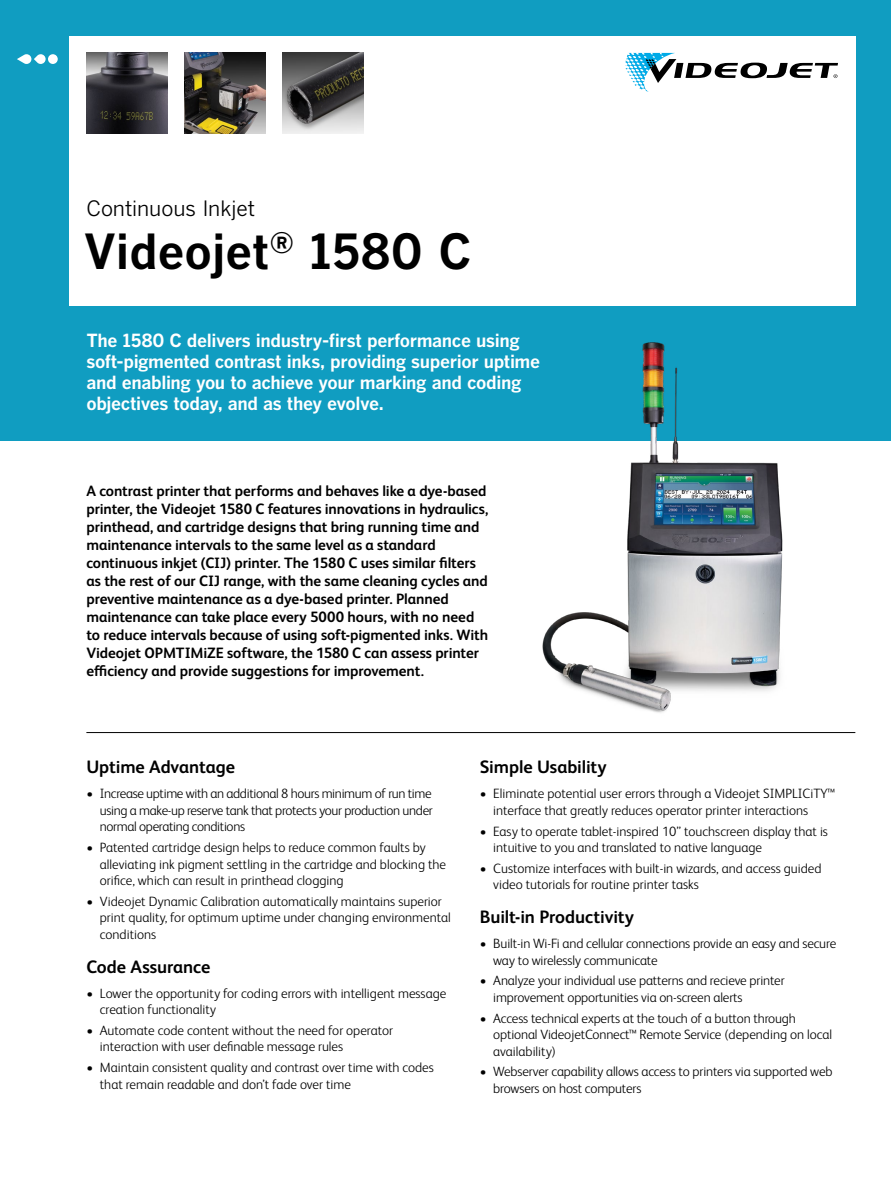
<style>
.page{position:relative;width:891px;height:1188px;background:#fff}
.page>*{position:absolute;margin:0;border:0;box-sizing:border-box;transform-origin:0 0}
.t1{font:700 48px "Benton Gothic";color:#000}
.t2{font:21px "Benton Gothic";letter-spacing:-.01em;color:#000}
.t3{font:700 18px/21px "Benton Gothic";letter-spacing:-.02em;color:#fff}
.t4{font:700 18px "FS Albert Pro";letter-spacing:-.005em;color:#000}
.t5{font:700 15px/18px "FS Albert Pro";letter-spacing:-.005em;color:#000}
.t6{font:300 13.5px/16.5px "FS Albert Pro";color:#000}
</style>
<div class="page">
<div style="left:0;top:0;width:891px;height:441px;background:#109dc1"></div>
<div style="left:69px;top:36px;width:786px;height:270px;background:#fff"></div>
<div style="left:48px;top:54px;width:10px;height:10px;background:#fff;border-radius:50%"></div>
<svg style="left:17px;top:54px;width:29px;height:10px"></svg>
<hr style="left:86px;top:732px;width:769px;height:1px;background:#000">
<svg style="left:625px;top:53px;width:213px;height:39px"></svg>
<img style="left:542px;top:342px;width:241px;height:371px">
<img style="left:185px;top:53px;width:81px;height:81px">
<img style="left:283px;top:53px;width:81px;height:81px">
<svg style="left:86px;top:53px;width:81px;height:81px"></svg>
<img style="left:87px;top:53px;width:80px;height:80px">
<h2 class="t2" style="left:86px;top:197px;width:170px">Continuous Inkjet</h2>
<h1 class="t1" style="left:84px;top:224px;width:390px">Videojet<sup>®</sup> 1580 C</h1>
<h3 class="t3" style="left:86px;top:331px;width:455px">The 1580 C delivers industry-first performance using soft-pigmented contrast inks, providing superior uptime and enabling you to achieve your marking and coding objectives today, and as they evolve.</h3>
<p class="t5" style="left:86px;top:481px;width:404px">A contrast printer that performs and behaves like a dye-based printer, the Videojet 1580 C features innovations in hydraulics, printhead, and cartridge designs that bring running time and maintenance intervals to the same level as a standard continuous inkjet (CIJ) printer. The 1580 C uses similar filters as the rest of our CIJ range, with the same cleaning cycles and preventive maintenance as a dye-based printer. Planned maintenance can take place every 5000 hours, with no need to reduce intervals because of using soft-pigmented inks. With Videojet OPMTIMiZE software, the 1580 C can assess printer efficiency and provide suggestions for improvement.</p>
<h3 class="t4" style="left:86px;top:755px;width:150px">Uptime Advantage</h3>
<p class="t6" style="left:100px;top:785px;width:335px;text-align:justify;text-indent:-14px">• Increase uptime with an additional 8 hours minimum of run time using a make-up reserve tank that protects your production under normal operating conditions</p>
<p class="t6" style="left:100px;top:838px;width:348px;text-indent:-14px">• Patented cartridge design helps to reduce common faults by alleviating ink pigment settling in the cartridge and blocking the orifice, which can result in printhead clogging</p>
<p class="t6" style="left:100px;top:892px;width:352px;text-indent:-14px">• Videojet Dynamic Calibration automatically maintains superior print quality, for optimum uptime under changing environmental conditions</p>
<h3 class="t4" style="left:86px;top:954px;width:125px">Code Assurance</h3>
<p class="t6" style="left:100px;top:984px;width:348px;text-indent:-14px">• Lower the opportunity for coding errors with intelligent message creation functionality</p>
<p class="t6" style="left:100px;top:1021px;width:295px;text-indent:-14px">• Automate code content without the need for operator interaction with user definable message rules</p>
<p class="t6" style="left:100px;top:1059px;width:336px;text-indent:-14px">• Maintain consistent quality and contrast over time with codes that remain readable and don’t fade over time</p>
<h3 class="t4" style="left:480px;top:755px;width:128px">Simple Usability</h3>
<p class="t6" style="left:493px;top:785px;width:343px;text-indent:-14px">• Eliminate potential user errors through a Videojet SIMPLICiTY™ interface that greatly reduces operator printer interactions</p>
<p class="t6" style="left:493px;top:822px;width:336px;text-indent:-14px">• Easy to operate tablet-inspired 10” touchscreen display that is intuitive to you and translated to native language</p>
<p class="t6" style="left:493px;top:859px;width:330px;text-indent:-14px">• Customize interfaces with built-in wizards, and access guided video tutorials for routine printer tasks</p>
<h3 class="t4" style="left:480px;top:904px;width:156px">Built-in Productivity</h3>
<p class="t6" style="left:493px;top:935px;width:345px;text-indent:-14px">• Built-in Wi-Fi and cellular connections provide an easy and secure way to wirelessly communicate</p>
<p class="t6" style="left:493px;top:972px;width:293px;text-indent:-14px">• Analyze your individual use patterns and recieve printer improvement opportunities via on-screen alerts</p>
<p class="t6" style="left:493px;top:1009px;width:340px;text-indent:-14px">• Access technical experts at the touch of a button through optional VideojetConnect™ Remote Service (depending on local availability)</p>
<p class="t6" style="left:493px;top:1063px;width:341px;text-indent:-14px">• Webserver capability allows access to printers via supported web browsers on host computers</p>
</div>
